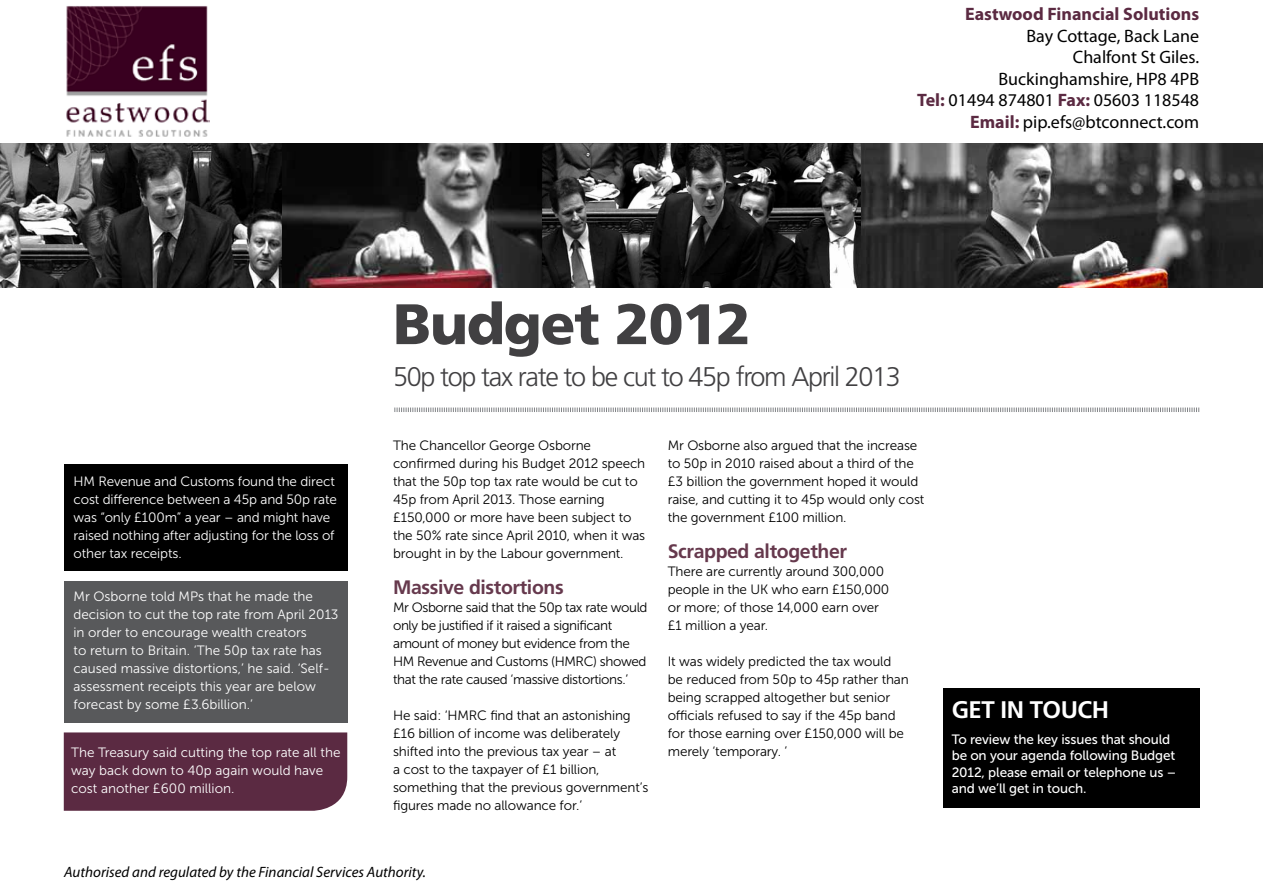
<style>
.page{position:relative;width:1263px;height:893px;background:#fff}
.page>*{position:absolute;margin:0;border:0;box-sizing:border-box;transform-origin:0 0}
.t1{font:900 57px "Frutiger";letter-spacing:-.02em;color:#414042}
.t2{font:300 27px "Frutiger";letter-spacing:-.05em;color:#414042}
.t3{font:700 24px "Frutiger";letter-spacing:-.02em;color:#fff}
.t4{font:700 19.5px "Frutiger";letter-spacing:-.02em;color:#66394d}
.t5{font:18px/21.6px "Myriad Pro";color:#000;text-align:right}
.t6{font:700 18px "Myriad Pro";color:#5b2a42}
.t7{font:italic 15px "Myriad Pro";color:#000}
.t8{font:13.5px/18px "Museo Sans 300";letter-spacing:-.01em;color:#000}
.t9{font:13.5px/18px "Museo Sans 300";color:#fff}
.t10{font:13.5px/18px "Museo Sans 300";letter-spacing:-.03em;color:#000}
.t11{font:13.5px/16.5px "Museo Sans 500";letter-spacing:-.01em;color:#fff}
.s1{font-weight:700;color:#5b2a42}
</style>
<div class="page">
<img style="left:547px;top:144px;width:716px;height:144px">
<img style="left:282px;top:144px;width:265px;height:144px">
<img style="left:0;top:144px;width:282px;height:144px">
<svg style="left:394px;top:407px;width:805px;height:5px"></svg>
<div style="left:943px;top:689px;width:256px;height:119px;background:#000"></div>
<div style="left:64px;top:732px;width:283px;height:79px;background:#5b2a42"></div>
<div style="left:64px;top:465px;width:284px;height:106px;background:#000"></div>
<div style="left:64px;top:581px;width:284px;height:141px;background:#58595b"></div>
<img style="left:66px;top:6px;width:144px;height:131px">
<h3 class="t6" style="left:965px;top:2px;width:236px">Eastwood Financial Solutions</h3>
<h3 class="t5" style="left:917px;top:24px;width:283px">Bay Cottage, Back Lane<br>Chalfont St Giles.<br>Buckinghamshire, HP8 4PB<br><span class="s1">Tel:</span> 01494 874801 <span class="s1">Fax:</span> 05603 118548<br><span class="s1">Email:</span> pip.efs@btconnect.com</h3>
<p class="t9" style="left:73px;top:472px;width:265px">HM Revenue and Customs found the direct cost difference between a 45p and 50p rate was “only £100m” a year – and might have raised nothing after adjusting for the loss of other tax receipts.</p>
<p class="t9" style="left:73px;top:587px;width:267px">Mr Osborne told MPs that he made the decision to cut the top rate from April 2013 in order to encourage wealth creators<br>to return to Britain. ‘The 50p tax rate has caused massive distortions,’ he said. ‘Self&shy;assessment receipts this year are below forecast by some £3.6billion.’</p>
<p class="t9" style="left:71px;top:743px;width:271px">The Treasury said cutting the top rate all the way back down to 40p again would have cost another £600 million.</p>
<h1 class="t1" style="left:393px;top:290px;width:359px">Budget 2012</h1>
<h2 class="t2" style="left:393px;top:362px;width:509px">50p top tax rate to be cut to 45p from April 2013</h2>
<p class="t8" style="left:393px;top:436px;width:254px">The Chancellor George Osborne confirmed during his Budget 2012 speech that the 50p top tax rate would be cut to 45p from April 2013. Those earning £150,000 or more have been subject to the 50% rate since April 2010, when it was brought in by the Labour government.</p>
<h3 class="t4" style="left:393px;top:576px;width:172px">Massive distortions</h3>
<p class="t10" style="left:393px;top:598px;width:256px">Mr Osborne said that the 50p tax rate would only be justified if it raised a significant amount of money but evidence from the HM Revenue and Customs (HMRC) showed that the rate caused ‘massive distortions.’</p>
<p class="t8" style="left:393px;top:706px;width:257px">He said: ‘HMRC find that an astonishing £16 billion of income was deliberately shifted into the previous tax year – at<br>a cost to the taxpayer of £1 billion, something that the previous government’s figures made no allowance for.’</p>
<p class="t8" style="left:668px;top:436px;width:258px">Mr Osborne also argued that the increase to 50p in 2010 raised about a third of the £3 billion the government hoped it would raise, and cutting it to 45p would only cost the government £100 million.</p>
<h3 class="t4" style="left:668px;top:540px;width:181px">Scrapped altogether</h3>
<p class="t8" style="left:668px;top:562px;width:223px">There are currently around 300,000 people in the UK who earn £150,000 or more; of those 14,000 earn over £1 million a year.</p>
<p class="t8" style="left:668px;top:652px;width:243px">It was widely predicted the tax would be reduced from 50p to 45p rather than being scrapped altogether but senior officials refused to say if the 45p band for those earning over £150,000 will be merely ‘temporary. ’</p>
<h3 class="t3" style="left:952px;top:696px;width:159px">GET IN TOUCH</h3>
<p class="t11" style="left:952px;top:731px;width:226px">To review the key issues that should be on your agenda following Budget<br>2012, please email or telephone us – and we’ll get in touch.</p>
<p class="t7" style="left:64px;top:862px;width:363px">Authorised and regulated by the Financial Services Authority.</p>
</div>
